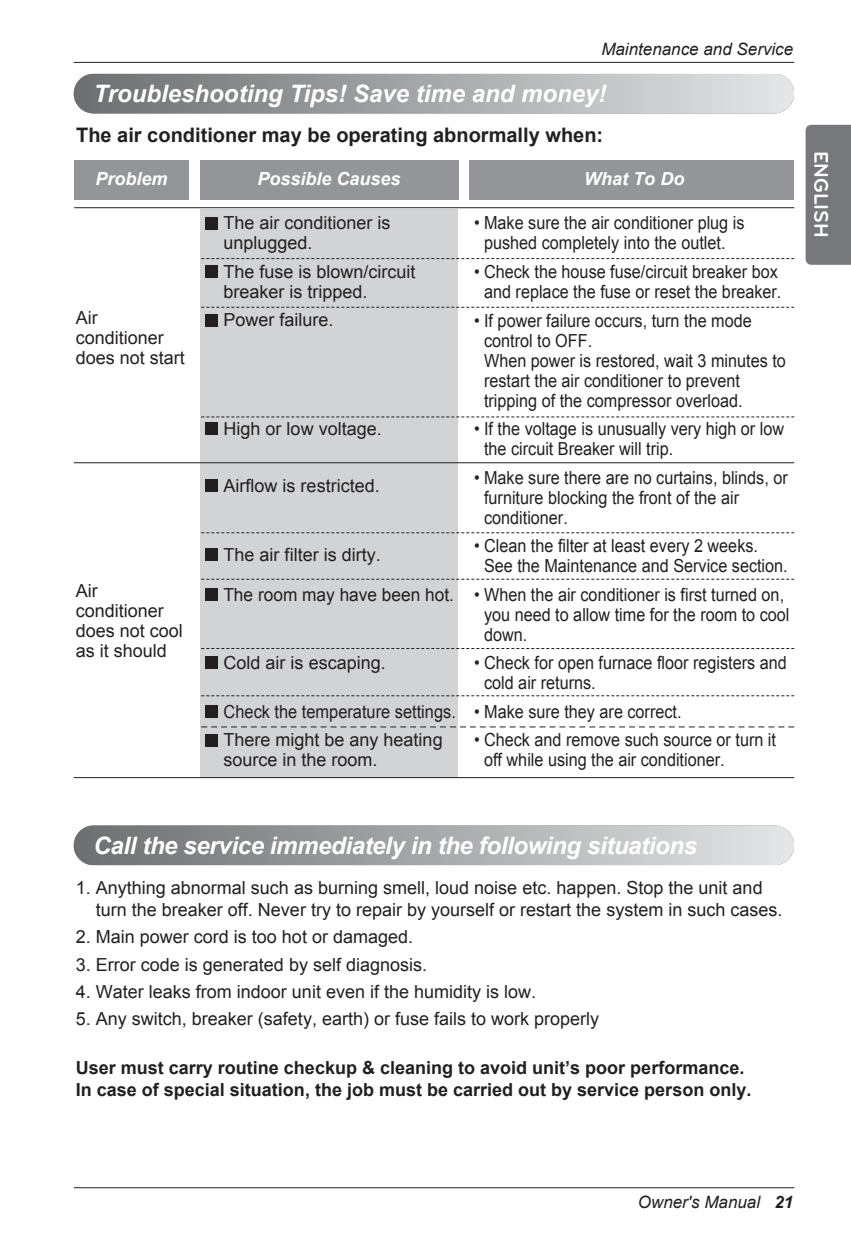
<style>
.page{position:relative;width:851px;height:1248px;background:#fff}
.page>*{position:absolute;margin:0;border:0;box-sizing:border-box;transform-origin:0 0}
.t1{font:italic 700 24px "Arial";letter-spacing:-.015em;color:#fff}
.t2{font:700 20.4px "Bryant LG";color:#fff}
.t3{font:700 20px "Arial";color:#231f20}
.t4{font:18px/20px "Arial";color:#231f20;scale:.9 1}
.t5{font:18px/20px "Arial";color:#231f20}
.t6{font:700 18px/21.6px "Arial";color:#231f20}
.t7{font:18px/28.6px "Arial";color:#231f20;scale:.91 1}
.t8{font:italic 700 18px "Arial";color:#fff}
.t9{font:18px "Arial";color:#231f20;scale:.96 1}
.t10{font:italic 17px "Arial";color:#231f20}
.s1{font-weight:700}
</style>
<div class="page">
<hr style="left:74px;top:62px;width:720px;height:1px;background:#231f20">
<svg style="left:74px;top:74px;width:720px;height:39px;background:#a8aaac"></svg>
<div style="left:200px;top:209px;width:258px;height:569px;background:#d1d3d4"></div>
<div style="left:74px;top:160px;width:115px;height:40px;background:#939598"></div>
<div style="left:205px;top:217px;width:13px;height:12px;background:#231f20"></div>
<div style="left:205px;top:265px;width:13px;height:13px;background:#231f20"></div>
<div style="left:205px;top:314px;width:13px;height:12px;background:#231f20"></div>
<div style="left:205px;top:422px;width:13px;height:13px;background:#231f20"></div>
<div style="left:205px;top:479px;width:13px;height:13px;background:#231f20"></div>
<div style="left:205px;top:548px;width:13px;height:12px;background:#231f20"></div>
<div style="left:205px;top:588px;width:13px;height:12px;background:#231f20"></div>
<div style="left:205px;top:656px;width:13px;height:13px;background:#231f20"></div>
<div style="left:205px;top:705px;width:13px;height:12px;background:#231f20"></div>
<div style="left:205px;top:733px;width:13px;height:13px;background:#231f20"></div>
<div style="left:469px;top:160px;width:325px;height:40px;background:#939598"></div>
<hr style="left:74px;top:207px;width:720px;height:1px;background:#231f20">
<div style="left:200px;top:160px;width:258px;height:40px;background:#939598"></div>
<hr style="left:74px;top:462px;width:720px;height:1px;background:#231f20">
<hr style="left:74px;top:777px;width:720px;height:1px;background:#231f20">
<svg style="left:74px;top:825px;width:720px;height:40px;background:#a8aaac"></svg>
<hr style="left:74px;top:1186px;width:720px;height:1px;background:#231f20">
<svg style="left:201px;top:258px;width:593px;height:1px"></svg>
<svg style="left:201px;top:307px;width:593px;height:1px"></svg>
<svg style="left:201px;top:416px;width:593px;height:1px"></svg>
<svg style="left:201px;top:532px;width:593px;height:1px"></svg>
<svg style="left:201px;top:578px;width:593px;height:1px"></svg>
<svg style="left:201px;top:648px;width:593px;height:1px"></svg>
<svg style="left:201px;top:695px;width:593px;height:1px"></svg>
<svg style="left:201px;top:726px;width:593px;height:1px"></svg>
<svg style="left:805px;top:125px;width:45px;height:140px;background:#7d7e81"></svg>
<div style="left:807px;top:127px;width:31px;height:135px;background:#77787b"></div>
<p class="t10" style="left:601px;top:38px;width:193px">Maintenance and Service</p>
<h1 class="t1" style="left:94px;top:78px;width:514px">Troubleshooting Tips! Save time and money!</h1>
<p class="t3" style="left:76px;top:122px;width:528px">The air conditioner may be operating abnormally when:</p>
<p class="t8" style="left:95px;top:167px;width:74px">Problem</p>
<p class="t5" style="left:223px;top:213px;width:169px">The air conditioner is unplugged.</p>
<p class="t5" style="left:223px;top:262px;width:194px">The fuse is blown/circuit breaker is tripped.</p>
<p class="t5" style="left:223px;top:310px;width:112px">Power failure.</p>
<p class="t8" style="left:257px;top:167px;width:145px">Possible Causes</p>
<p class="t8" style="left:584px;top:167px;width:101px">What To Do</p>
<p class="t4" style="left:474px;top:213px;width:302px;text-align:center">• Make sure the air conditioner plug is pushed completely into the outlet.</p>
<p class="t4" style="left:474px;top:262px;width:343px;text-align:center">• Check the house fuse/circuit breaker box and replace the fuse or reset the breaker.</p>
<p class="t4" style="left:484px;top:310px;width:337px;text-indent:-10px">• If power failure occurs, turn the mode control to OFF.<br>When power is restored, wait 3 minutes to restart the air conditioner to prevent tripping of the compressor overload.</p>
<p class="t4" style="left:484px;top:419px;width:335px;text-indent:-10px">• If the voltage is unusually very high or low the circuit Breaker will trip.</p>
<p class="t4" style="left:484px;top:467px;width:339px;text-indent:-10px">• Make sure there are no curtains, blinds, or furniture blocking the front of the air conditioner.</p>
<p class="t4" style="left:484px;top:536px;width:339px;text-indent:-10px">• Clean the filter at least every 2 weeks.<br>See the Maintenance and Service section.</p>
<p class="t4" style="left:484px;top:584px;width:341px;text-indent:-10px">• When the air conditioner is first turned on, you need to allow time for the room to cool down.</p>
<p class="t4" style="left:484px;top:653px;width:338px;text-indent:-10px">• Check for open furnace floor registers and cold air returns.</p>
<p class="t4" style="left:474px;top:701px;width:232px">• Make sure they are correct.</p>
<p class="t4" style="left:484px;top:730px;width:326px;text-indent:-10px">• Check and remove such source or turn it off while using the air conditioner.</p>
<p class="t5" style="left:76px;top:307px;width:111px">Air conditioner does not start</p>
<p class="t5" style="left:223px;top:419px;width:160px">High or low voltage.</p>
<p class="t5" style="left:223px;top:476px;width:158px">Airflow is restricted.</p>
<p class="t5" style="left:223px;top:544px;width:159px">The air filter is dirty.</p>
<p class="t9" style="left:223px;top:582px;width:242px">The room may have been hot.</p>
<p class="t5" style="left:76px;top:581px;width:109px">Air conditioner does not cool as it should</p>
<p class="t5" style="left:223px;top:653px;width:164px">Cold air is escaping.</p>
<p class="t7" style="left:223px;top:697px;width:257px">Check the temperature settings.<br>There might be any heating</p>
<p class="t5" style="left:223px;top:750px;width:156px">source in the room.</p>
<p class="t2" style="left:833px;top:151px;width:88px;rotate:90deg">ENGLISH</p>
<h1 class="t1" style="left:94px;top:830px;width:605px">Call the service immediately in the following situations</h1>
<p class="t5" style="left:96px;top:877px;width:688px;line-height:21.6px;text-indent:-20px">1. Anything abnormal such as burning smell, loud noise etc. happen. Stop the unit and turn the breaker off. Never try to repair by yourself or restart the system in such cases.</p>
<p class="t5" style="left:76px;top:927px;width:339px">2. Main power cord is too hot or damaged.</p>
<p class="t5" style="left:76px;top:954px;width:353px">3. Error code is generated by self diagnosis.</p>
<p class="t5" style="left:76px;top:981px;width:462px">4. Water leaks from indoor unit even if the humidity is low.</p>
<p class="t5" style="left:76px;top:1008px;width:525px">5. Any switch, breaker (safety, earth) or fuse fails to work properly</p>
<p class="t6" style="left:76px;top:1057px;width:677px">User must carry routine checkup &amp; cleaning to avoid unit’s poor performance.<br>In case of special situation, the job must be carried out by service person only.</p>
<p class="t10" style="left:637px;top:1190px;width:157px">Owner's Manual <span class="s1">21</span></p>
</div>
